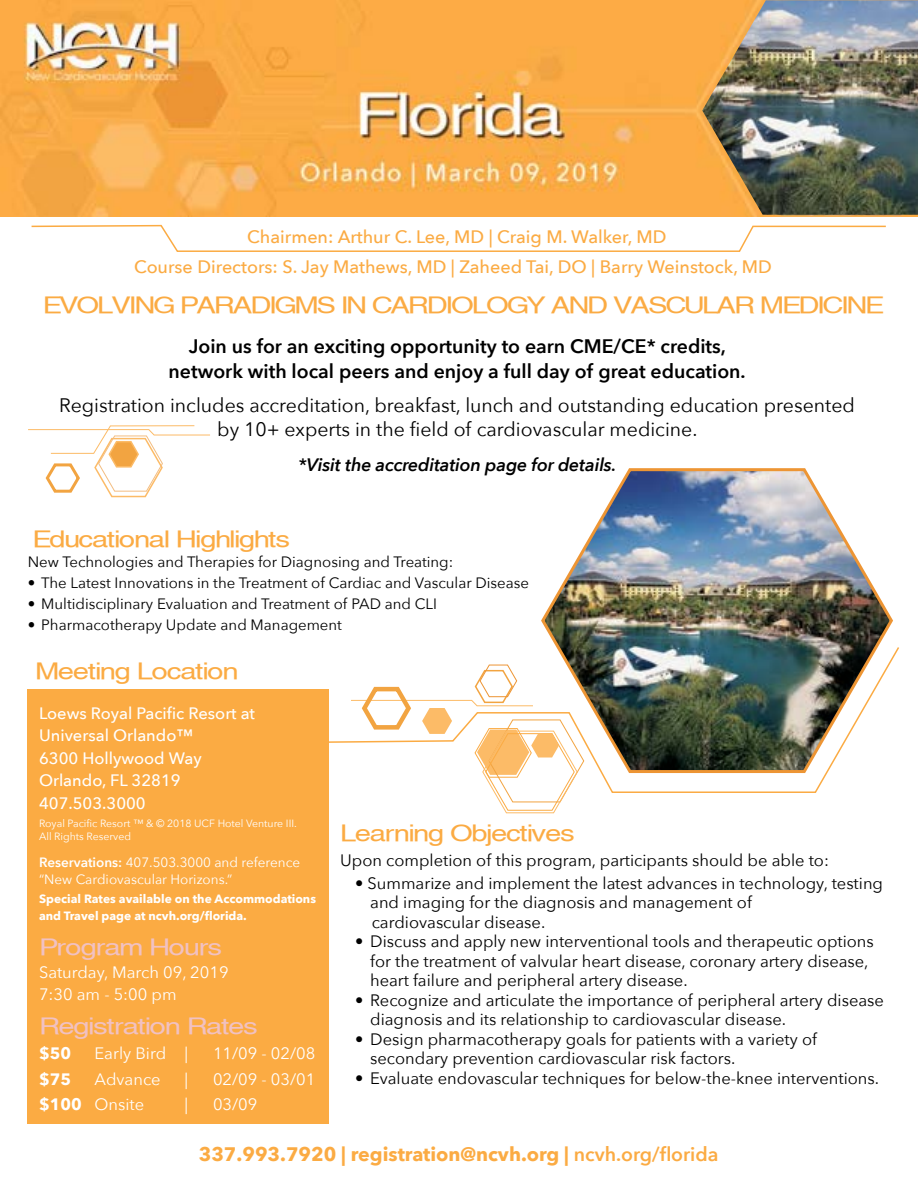
<style>
.page{position:relative;width:918px;height:1188px;background:#fff}
.page>*{position:absolute;margin:0;border:0;box-sizing:border-box;transform-origin:0 0}
.t1{font:22.5px "Sveningsson";color:#fbab43}
.t2{font:22.5px "Sveningsson";letter-spacing:-.02em;color:#fbab43}
.t3{font:22.5px "Sveningsson";color:#f1c1c2}
.t4{font:19.5px/24px "Avenir Next";color:#000;text-align:center}
.t5{font:600 19.5px "Avenir Next";color:#000}
.t6{font:700 19.5px "Avenir Next";color:#fbab43}
.t7{font:500 18px "Avenir Next";color:#fbab43}
.t8{font:italic 600 18px "Avenir Next";letter-spacing:-.01em;color:#000}
.t9{font:16.5px/19.5px "Avenir Next";color:#000}
.t10{font:16.5px "Avenir Next";color:#fff}
.t11{font:500 16.5px "Avenir Next";color:#fff}
.t12{font:700 16.5px "Avenir Next";color:#fff}
.t13{font:15px "Avenir Next";color:#000}
.t14{font:13.5px "Avenir Next";color:#fff}
.t15{font:700 12px "Avenir Next";color:#fff}
.t16{font:10.5px/12.6px "Avenir Next";color:#fff}
.s1{font-weight:600}
.s2{font-weight:700}
</style>
<div class="page">
<img style="left:0;top:0;width:918px;height:217px">
<svg style="left:31px;top:224px;width:855px;height:28px"></svg>
<img style="left:541px;top:468px;width:352px;height:177px">
<div style="left:27px;top:689px;width:302px;height:434px;background:#fbab43"></div>
<img style="left:329px;top:645px;width:570px;height:148px">
<svg style="left:28px;top:425px;width:182px;height:73px"></svg>
<svg style="left:351px;top:665px;width:233px;height:149px"></svg>
<img style="left:702px;top:0;width:216px;height:215px">
<p class="t7" style="left:247px;top:221px;width:421px">Chairmen: Arthur C. Lee, MD | Craig M. Walker, MD</p>
<p class="t7" style="left:134px;top:251px;width:639px">Course Directors: S. Jay Mathews, MD | Zaheed Tai, DO | Barry Weinstock, MD</p>
<p class="t2" style="left:43px;top:292px;width:841px">EVOLVING PARADIGMS IN CARDIOLOGY AND VASCULAR MEDICINE</p>
<p class="t5" style="left:189px;top:330px;width:539px">Join us for an exciting opportunity to earn CME/CE* credits,</p>
<p class="t5" style="left:169px;top:354px;width:579px">network with local peers and enjoy a full day of great education.</p>
<p class="t4" style="left:59px;top:393px;width:797px">Registration includes accreditation, breakfast, lunch and outstanding education presented by 10+ experts in the field of cardiovascular medicine.</p>
<p class="t8" style="left:298px;top:449px;width:320px">*Visit the accreditation page for details.</p>
<p class="t1" style="left:32px;top:526px;width:258px">Educational Highlights</p>
<p class="t13" style="left:28px;top:549px;width:427px">New Technologies and Therapies for Diagnosing and Treating:</p>
<p class="t13" style="left:28px;top:570px;width:503px">• The Latest Innovations in the Treatment of Cardiac and Vascular Disease</p>
<p class="t13" style="left:28px;top:591px;width:411px">• Multidisciplinary Evaluation and Treatment of PAD and CLI</p>
<p class="t13" style="left:28px;top:612px;width:316px">• Pharmacotherapy Update and Management</p>
<p class="t1" style="left:35px;top:658px;width:203px">Meeting Location</p>
<p class="t11" style="left:39px;top:699px;width:217px">Loews Royal Pacific Resort at</p>
<p class="t11" style="left:39px;top:721px;width:155px">Universal Orlando™</p>
<p class="t11" style="left:39px;top:744px;width:164px">6300 Hollywood Way</p>
<p class="t11" style="left:39px;top:766px;width:143px">Orlando, FL 32819</p>
<p class="t11" style="left:39px;top:789px;width:108px">407.503.3000</p>
<p class="t16" style="left:39px;top:817px;width:259px">Royal Pacific Resort ™ &amp; © 2018 UCF Hotel Venture III.<br>All Rights Reserved</p>
<p class="t14" style="left:39px;top:851px;width:263px"><span class="s1">Reservations:</span> 407.503.3000 and reference</p>
<p class="t14" style="left:39px;top:868px;width:195px">“New Cardiovascular Horizons.”</p>
<p class="t15" style="left:39px;top:889px;width:278px">Special Rates available on the Accommodations</p>
<p class="t15" style="left:39px;top:906px;width:209px">and Travel page at ncvh.org/florida.</p>
<p class="t3" style="left:39px;top:934px;width:183px">Program Hours</p>
<p class="t10" style="left:39px;top:958px;width:191px">Saturday, March 09, 2019</p>
<p class="t10" style="left:39px;top:981px;width:139px">7:30 am - 5:00 pm</p>
<p class="t3" style="left:39px;top:1013px;width:219px">Registration Rates</p>
<p class="t12" style="left:39px;top:1039px;width:33px">$50</p>
<p class="t10" style="left:95px;top:1040px;width:95px">Early Bird |</p>
<p class="t10" style="left:213px;top:1040px;width:104px">11/09 - 02/08</p>
<p class="t12" style="left:39px;top:1065px;width:33px">$75</p>
<p class="t10" style="left:95px;top:1065px;width:68px">Advance</p>
<p class="t10" style="left:185px;top:1065px;width:5px">|</p>
<p class="t10" style="left:213px;top:1065px;width:104px">02/09 - 03/01</p>
<p class="t10" style="left:39px;top:1091px;width:107px"><span class="s2">$100</span> Onsite</p>
<p class="t10" style="left:185px;top:1091px;width:5px">|</p>
<p class="t10" style="left:213px;top:1091px;width:46px">03/09</p>
<p class="t1" style="left:340px;top:820px;width:235px">Learning Objectives</p>
<p class="t9" style="left:340px;top:850px;width:490px">Upon completion of this program, participants should be able to:</p>
<p class="t9" style="left:370px;top:872px;width:514px;text-indent:-15px">• Summarize and implement the latest advances in technology, testing and imaging for the diagnosis and management of</p>
<p class="t9" style="left:372px;top:911px;width:175px">cardiovascular disease.</p>
<p class="t9" style="left:370px;top:931px;width:505px;text-indent:-15px">• Discuss and apply new interventional tools and therapeutic options for the treatment of valvular heart disease, coronary artery disease, heart failure and peripheral artery disease.</p>
<p class="t9" style="left:370px;top:989px;width:515px;text-indent:-15px">• Recognize and articulate the importance of peripheral artery disease diagnosis and its relationship to cardiovascular disease.</p>
<p class="t9" style="left:370px;top:1028px;width:448px;text-indent:-15px">• Design pharmacotherapy goals for patients with a variety of secondary prevention cardiovascular risk factors.</p>
<p class="t9" style="left:355px;top:1067px;width:525px">• Evaluate endovascular techniques for below-the-knee interventions.</p>
<p class="t6" style="left:199px;top:1137px;width:521px">337.993.7920 | registration@ncvh.org | <span class="s1">ncvh.org/florida</span></p>
</div>
